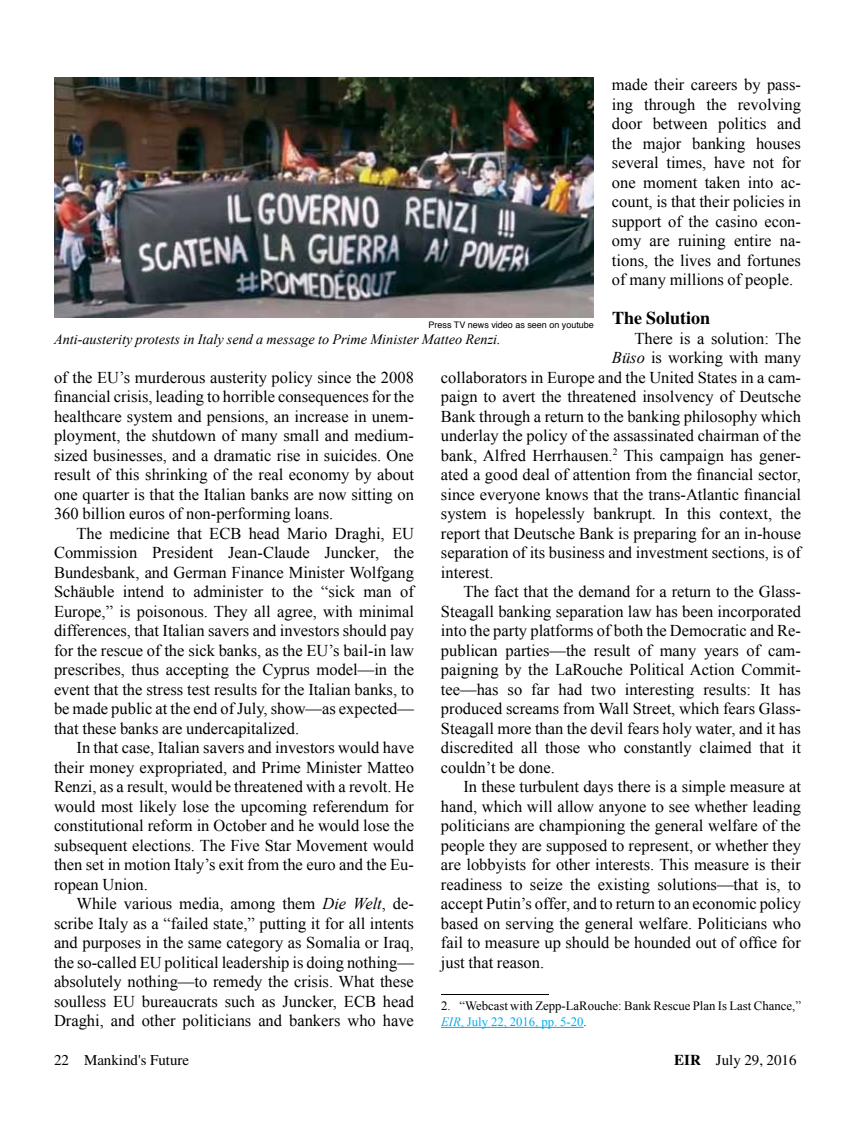
<style>
.page{position:relative;width:864px;height:1134px;background:#fff}
.page>*{position:absolute;margin:0;border:0;box-sizing:border-box;transform-origin:0 0}
.t1{font:700 18px "Times";color:#000}
.t2{font:16.5px/19.5px "Times New Roman";color:#000;text-align:justify}
.t3{font:15px "Times";color:#000}
.t4{font:italic 14.25px "Times New Roman";color:#000}
.t5{font:12.75px/15.8px "Times New Roman";color:#000}
.t6{font:9px "Helvetica";color:#000}
.s1{font-style:italic}
.s2{font-style:italic;color:#00aeef}
.s3{color:#00aeef}
.s4{font-weight:700}
</style>
<div class="page">
<hr style="left:441px;top:994px;width:108px;height:1px;background:#000">
<hr style="left:441px;top:1027px;width:143px;height:1px;background:#00aeef">
<img style="left:54px;top:77px;width:540px;height:240px">
<p class="t2" style="left:612px;top:75px;width:191px">made their careers by pass&shy;ing through the revolving door between politics and the major banking houses several times, have not for one moment taken into ac&shy;count, is that their policies in support of the casino econ&shy;omy are ruining entire na&shy;tions, the lives and fortunes of many millions of people.</p>
<p class="t1" style="left:612px;top:307px;width:100px">The Solution</p>
<p class="t2" style="left:634px;top:328px;width:168px">There is a solution: The</p>
<p class="t2" style="left:612px;top:347px;width:191px"><span class="s1">Büso</span> is working with many</p>
<p class="t2" style="left:441px;top:367px;width:361px">collaborators in Europe and the United States in a cam-</p>
<p class="t2" style="left:441px;top:386px;width:362px">paign to avert the threatened insolvency of Deutsche</p>
<p class="t2" style="left:441px;top:406px;width:362px">Bank through a return to the banking philosophy which</p>
<p class="t2" style="left:441px;top:425px;width:362px">underlay the policy of the assassinated chairman of the</p>
<p class="t2" style="left:441px;top:445px;width:362px">bank, Alfred Herrhausen.<sup>2</sup> This campaign has gener-</p>
<p class="t2" style="left:441px;top:464px;width:361px">ated a good deal of attention from the financial sector,</p>
<p class="t2" style="left:441px;top:484px;width:362px">since everyone knows that the trans-Atlantic financial</p>
<p class="t2" style="left:441px;top:503px;width:362px">system is hopelessly bankrupt. In this context, the</p>
<p class="t2" style="left:441px;top:523px;width:362px">report that Deutsche Bank is preparing for an in-house</p>
<p class="t2" style="left:441px;top:542px;width:361px">separation of its business and investment sections, is of</p>
<p class="t2" style="left:441px;top:562px;width:54px">interest.</p>
<p class="t2" style="left:464px;top:581px;width:339px">The fact that the demand for a return to the Glass-</p>
<p class="t2" style="left:441px;top:601px;width:362px">Steagall banking separation law has been incorporated</p>
<p class="t2" style="left:441px;top:621px;width:361px">into the party platforms of both the Democratic and Re-</p>
<p class="t2" style="left:441px;top:640px;width:361px">publican parties—the result of many years of cam-</p>
<p class="t2" style="left:441px;top:660px;width:361px">paigning by the LaRouche Political Action Commit-</p>
<p class="t2" style="left:441px;top:679px;width:361px">tee—has so far had two interesting results: It has</p>
<p class="t2" style="left:441px;top:699px;width:361px">produced screams from Wall Street, which fears Glass-</p>
<p class="t2" style="left:441px;top:718px;width:361px">Steagall more than the devil fears holy water, and it has</p>
<p class="t2" style="left:441px;top:738px;width:361px">discredited all those who constantly claimed that it</p>
<p class="t2" style="left:441px;top:757px;width:115px">couldn’t be done.</p>
<p class="t2" style="left:464px;top:777px;width:339px">In these turbulent days there is a simple measure at</p>
<p class="t2" style="left:441px;top:796px;width:362px">hand, which will allow anyone to see whether leading</p>
<p class="t2" style="left:441px;top:816px;width:361px">politicians are championing the general welfare of the</p>
<p class="t2" style="left:441px;top:835px;width:361px">people they are supposed to represent, or whether they</p>
<p class="t2" style="left:441px;top:855px;width:362px">are lobbyists for other interests. This measure is their</p>
<p class="t2" style="left:441px;top:874px;width:361px">readiness to seize the existing solutions—that is, to</p>
<p class="t2" style="left:441px;top:894px;width:361px">accept Putin’s offer, and to return to an economic policy</p>
<p class="t2" style="left:441px;top:913px;width:361px">based on serving the general welfare. Politicians who</p>
<p class="t2" style="left:441px;top:933px;width:362px">fail to measure up should be hounded out of office for</p>
<p class="t2" style="left:441px;top:952px;width:105px">just that reason.</p>
<p class="t5" style="left:441px;top:998px;width:361px">2. “Webcast with Zepp-LaRouche: Bank Rescue Plan Is Last Chance,”<br><span class="s2">EIR</span><span class="s3">, July 22, 2016, pp. 5-20</span>.</p>
<p class="t6" style="left:429px;top:318px;width:167px">Press TV news video as seen on youtube</p>
<p class="t4" style="left:54px;top:329px;width:448px">Anti-austerity protests in Italy send a message to Prime Minister Matteo Renzi.</p>
<p class="t2" style="left:54px;top:367px;width:361px">of the EU’s murderous austerity policy since the 2008 financial crisis, leading to horrible consequences for the healthcare system and pensions, an increase in unem&shy;ployment, the shutdown of many small and medium&shy;sized businesses, and a dramatic rise in suicides. One result of this shrinking of the real economy by about one quarter is that the Italian banks are now sitting on 360 billion euros of non-performing loans.</p>
<p class="t2" style="left:54px;top:523px;width:362px;text-indent:23px">The medicine that ECB head Mario Draghi, EU Commission President Jean-Claude Juncker, the Bundesbank, and German Finance Minister Wolfgang Schäuble intend to administer to the “sick man of Europe,” is poisonous. They all agree, with minimal differences, that Italian savers and investors should pay for the rescue of the sick banks, as the EU’s bail-in law prescribes, thus accepting the Cyprus model—in the event that the stress test results for the Italian banks, to be made public at the end of July, show—as expected— that these banks are undercapitalized.</p>
<p class="t2" style="left:54px;top:738px;width:362px;text-indent:23px">In that case, Italian savers and investors would have their money expropriated, and Prime Minister Matteo Renzi, as a result, would be threatened with a revolt. He would most likely lose the upcoming referendum for constitutional reform in October and he would lose the subsequent elections. The Five Star Movement would then set in motion Italy’s exit from the euro and the Eu&shy;ropean Union.</p>
<p class="t2" style="left:54px;top:894px;width:362px;text-indent:23px">While various media, among them <span class="s1">Die Welt</span>, de&shy;scribe Italy as a “failed state,” putting it for all intents and purposes in the same category as Somalia or Iraq, the so-called EU political leadership is doing nothing— absolutely nothing—to remedy the crisis. What these soulless EU bureaucrats such as Juncker, ECB head Draghi, and other politicians and bankers who have</p>
<p class="t3" style="left:54px;top:1052px;width:137px">22 Mankind's Future</p>
<p class="t3" style="left:674px;top:1052px;width:124px"><span class="s4">EIR</span> July 29, 2016</p>
</div>
